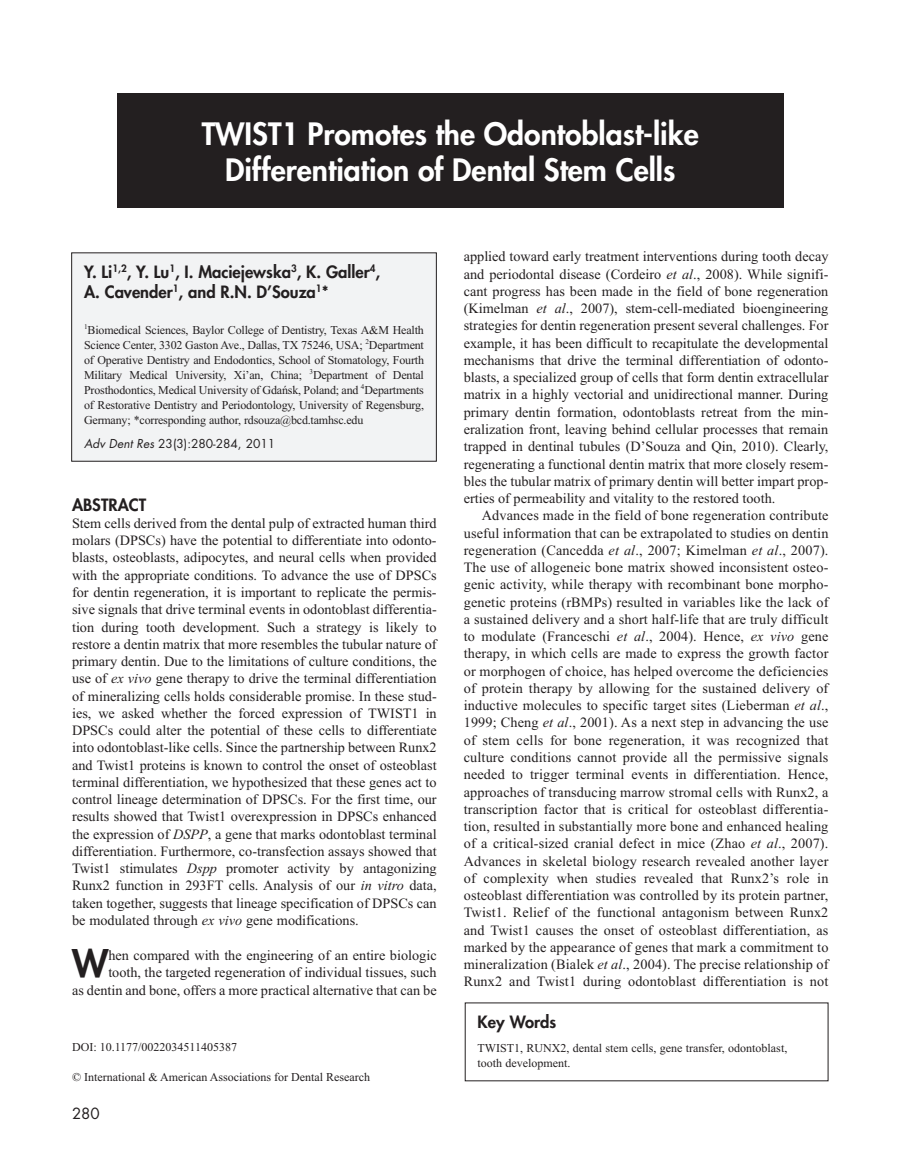
<style>
.page{position:relative;width:905px;height:1175px;background:#fff}
.page>*{position:absolute;margin:0;border:0;box-sizing:border-box;transform-origin:0 0}
.t1{font:800 37.2px "Futura";color:#231f20}
.t2{font:800 30px/36px "Futura";color:#fff;text-align:center}
.t3{font:800 16.5px/19.5px "Futura";color:#231f20}
.t4{font:15px "Futura";color:#231f20}
.t5{font:14.25px/17.2px "Times New Roman";color:#231f20;text-align:justify}
.t6{font:12px/15px "Times New Roman";color:#231f20;text-align:justify}
.t7{font:12px "Futura";color:#231f20}
.s1{font-style:italic}
</style>
<div class="page">
<div style="left:72px;top:253px;width:364px;height:208px;background:#f2f3f4"></div>
<div style="left:117px;top:94px;width:666px;height:114px;background:#231f20"></div>
<h2 class="t2" style="left:202px;top:116px;width:498px">TWIST 1 Promotes the Odontoblast-like<br>Differentiation of Dental Stem Cells</h2>
<p class="t3" style="left:84px;top:262px;width:298px">Y. Li<sup>1,2</sup>, Y. Lu<sup>1</sup>, I. Maciejewska<sup>3</sup>, K. Galler<sup>4</sup>,<br>A. Cavender<sup>1</sup>, and R.N. D’Souza<sup>1</sup>*</p>
<p class="t6" style="left:84px;top:322px;width:341px"><sup>1</sup>Biomedical Sciences, Baylor College of Dentistry, Texas A&amp;M Health Science Center, 3302 Gaston Ave., Dallas, TX 75246, USA; <sup>2</sup>Department of Operative Dentistry and Endodontics, School of Stomatology, Fourth Military Medical University, Xi’an, China; <sup>3</sup>Department of Dental Prosthodontics, Medical University of Gdańsk, Poland; and <sup>4</sup>Departments of Restorative Dentistry and Periodontology, University of Regensburg, Germany; *corresponding author, rdsouza@bcd.tamhsc.edu</p>
<p class="t7" style="left:84px;top:436px;width:193px"><span class="s1">Adv Dent Res</span> 23(3):280-284, 2011</p>
<p class="t3" style="left:72px;top:495px;width:76px">Abstract</p>
<p class="t5" style="left:72px;top:514px;width:366px">Stem cells derived from the dental pulp of extracted human third molars (DPSCs) have the potential to differentiate into odonto&shy;blasts, osteoblasts, adipocytes, and neural cells when provided with the appropriate conditions. To advance the use of DPSCs for dentin regeneration, it is important to replicate the permis&shy;sive signals that drive terminal events in odontoblast differentia&shy;tion during tooth development. Such a strategy is likely to restore a dentin matrix that more resembles the tubular nature of primary dentin. Due to the limitations of culture conditions, the use of <span class="s1">ex vivo</span> gene therapy to drive the terminal differentiation of mineralizing cells holds considerable promise. In these stud&shy;ies, we asked whether the forced expression of TWIST1 in DPSCs could alter the potential of these cells to differentiate into odontoblast-like cells. Since the partnership between Runx2 and Twist1 proteins is known to control the onset of osteoblast terminal differentiation, we hypothesized that these genes act to control lineage determination of DPSCs. For the first time, our results showed that Twist1 overexpression in DPSCs enhanced the expression of <span class="s1">DSPP</span>, a gene that marks odontoblast terminal differentiation. Furthermore, co-transfection assays showed that Twist1 stimulates <span class="s1">Dspp</span> promoter activity by antagonizing Runx2 function in 293FT cells. Analysis of our <span class="s1">in vitro</span> data, taken together, suggests that lineage specification of DPSCs can be modulated through <span class="s1">ex vivo</span> gene modifications.</p>
<h1 class="t1" style="left:72px;top:940px;width:38px">W</h1>
<p class="t5" style="left:72px;top:946px;width:366px;text-align:right">hen compared with the engineering of an entire biologic tooth, the targeted regeneration of individual tissues, such<br>as dentin and bone, offers a more practical alternative that can be</p>
<p class="t6" style="left:72px;top:1039px;width:167px">DOI: 10.1177/0022034511405387</p>
<p class="t6" style="left:72px;top:1069px;width:300px">© International &amp; American Associations for Dental Research</p>
<p class="t4" style="left:72px;top:1104px;width:29px">280</p>
<p class="t5" style="left:464px;top:248px;width:366px">applied toward early treatment interventions during tooth decay and periodontal disease (Cordeiro <span class="s1">et al</span>., 2008). While signifi&shy;cant progress has been made in the field of bone regeneration (Kimelman <span class="s1">et al</span>., 2007), stem-cell-mediated bioengineering strategies for dentin regeneration present several challenges. For example, it has been difficult to recapitulate the developmental mechanisms that drive the terminal differentiation of odonto&shy;blasts, a specialized group of cells that form dentin extracellular matrix in a highly vectorial and unidirectional manner. During primary dentin formation, odontoblasts retreat from the min&shy;eralization front, leaving behind cellular processes that remain trapped in dentinal tubules (D’Souza and Qin, 2010). Clearly, regenerating a functional dentin matrix that more closely resem&shy;bles the tubular matrix of primary dentin will better impart prop&shy;erties of permeability and vitality to the restored tooth.</p>
<p class="t5" style="left:463px;top:507px;width:366px;text-indent:18px">Advances made in the field of bone regeneration contribute useful information that can be extrapolated to studies on dentin regeneration (Cancedda <span class="s1">et al</span>., 2007; Kimelman <span class="s1">et al</span>., 2007).<br>The use of allogeneic bone matrix showed inconsistent osteo&shy;genic activity, while therapy with recombinant bone morpho&shy;genetic proteins (rBMPs) resulted in variables like the lack of a sustained delivery and a short half-life that are truly difficult to modulate (Franceschi <span class="s1">et al</span>., 2004). Hence, <span class="s1">ex vivo</span> gene therapy, in which cells are made to express the growth factor or morphogen of choice, has helped overcome the deficiencies of protein therapy by allowing for the sustained delivery of inductive molecules to specific target sites (Lieberman <span class="s1">et al</span>., 1999; Cheng <span class="s1">et al</span>., 2001). As a next step in advancing the use of stem cells for bone regeneration, it was recognized that culture conditions cannot provide all the permissive signals needed to trigger terminal events in differentiation. Hence, approaches of transducing marrow stromal cells with Runx2, a transcription factor that is critical for osteoblast differentia&shy;tion, resulted in substantially more bone and enhanced healing of a critical-sized cranial defect in mice (Zhao <span class="s1">et al</span>., 2007).<br>Advances in skeletal biology research revealed another layer of complexity when studies revealed that Runx2’s role in osteoblast differentiation was controlled by its protein partner, Twist1. Relief of the functional antagonism between Runx2 and Twist1 causes the onset of osteoblast differentiation, as marked by the appearance of genes that mark a commitment to mineralization (Bialek <span class="s1">et al</span>., 2004). The precise relationship of Runx2 and Twist1 during odontoblast differentiation is not</p>
<p class="t3" style="left:477px;top:1012px;width:80px">Key Words</p>
<p class="t6" style="left:477px;top:1040px;width:311px">TWIST1, RUNX2, dental stem cells, gene transfer, odontoblast, tooth development.</p>
</div>
